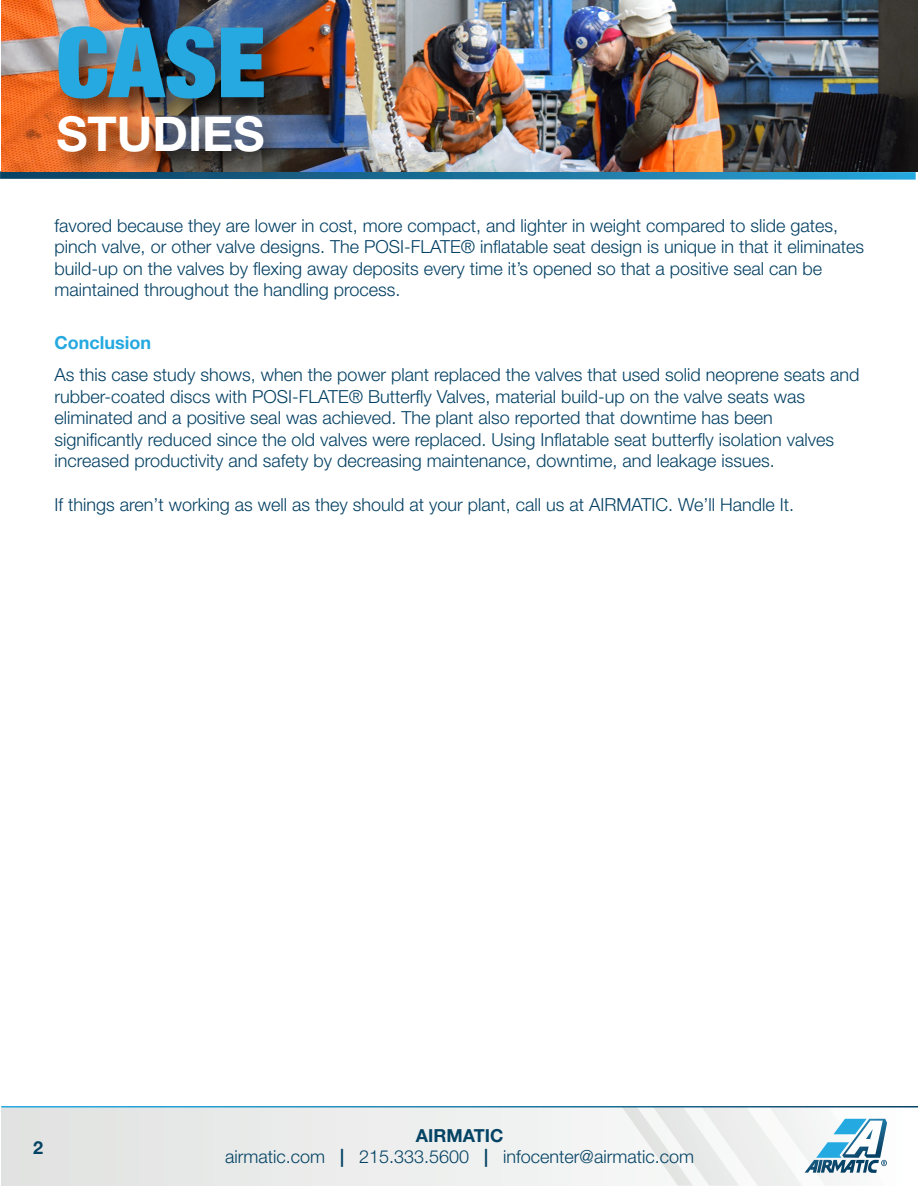
<style>
.page{position:relative;width:918px;height:1188px;background:#fff}
.page>*{position:absolute;margin:0;border:0;box-sizing:border-box;transform-origin:0 0}
.t1{font:900 condensed 97.5px "Helvetica Neue LT Std";color:#25a9e0}
.t2{font:700 48px "Helvetica Neue LT Std";color:#fff}
.t3{font:300 18px/21.6px "Helvetica Neue";color:#044164}
.t4{font:300 18px "Helvetica Neue";color:#054365}
.t5{font:700 18px "Helvetica Neue LT Std";color:#25a9e0}
.t6{font:700 18px "Helvetica Neue LT Std";color:#054365}
.s1{font-family:"Helvetica Neue LT Std";font-weight:700}
.s2{color:#044164}
</style>
<div class="page">
<svg style="left:0;top:171px;width:916px;height:9px;background:#318db7"></svg>
<div style="left:1px;top:1107px;width:917px;height:79px;background:#ebeceb"></div>
<svg style="left:624px;top:1108px;width:263px;height:78px"></svg>
<hr style="left:1px;top:1106px;width:917px;height:2px;background:#fff">
<img style="left:1px;top:0;width:917px;height:172px">
<img style="left:44px;top:4px;width:382px;height:176px">
<h1 class="t1" style="left:57px;top:0;width:211px">CASE</h1>
<h2 class="t2" style="left:57px;top:104px;width:210px">STUDIES</h2>
<p class="t3" style="left:55px;top:214px;width:811px">favored because they are lower in cost, more compact, and lighter in weight compared to slide gates, pinch valve, or other valve designs. The POSI-FLATE® inflatable seat design is unique in that it eliminates build-up on the valves by flexing away deposits every time it’s opened so that a positive seal can be maintained throughout the handling process.</p>
<p class="t5" style="left:55px;top:332px;width:98px">Conclusion</p>
<p class="t3" style="left:55px;top:363px;width:806px">As this case study shows, when the power plant replaced the valves that used solid neoprene seats and rubber-coated discs with POSI-FLATE® Butterfly Valves, material build-up on the valve seats was eliminated and a positive seal was achieved. The plant also reported that downtime has been significantly reduced since the old valves were replaced. Using Inflatable seat butterfly isolation valves increased productivity and safety by decreasing maintenance, downtime, and leakage issues.</p>
<p class="t3" style="left:55px;top:493px;width:741px">If things aren’t working as well as they should at your plant, call us at AIRMATIC. We’ll Handle It.</p>
<p class="t6" style="left:33px;top:1137px;width:12px">2</p>
<p class="t6" style="left:416px;top:1124px;width:89px">AIRMATIC</p>
<p class="t4" style="left:225px;top:1146px;width:470px">airmatic.com <span class="s1">|</span> <span class="s2">215.333.5600</span> <span class="s1">|</span> infocenter@airmatic.com</p>
</div>
